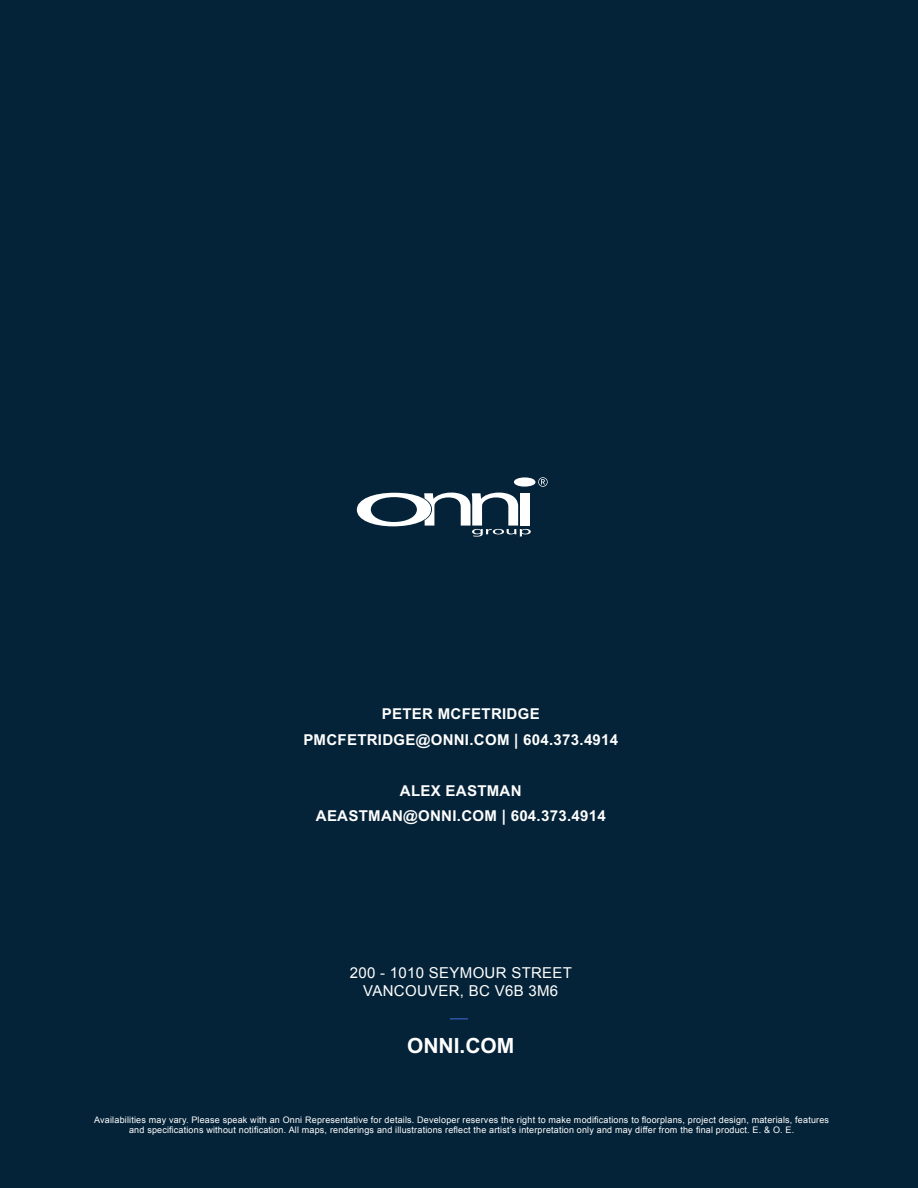
<style>
.page{position:relative;width:918px;height:1188px;background:#052338}
.page>*{position:absolute;margin:0;border:0;box-sizing:border-box;transform-origin:0 0}
.t1{font:700 21px "Arial";color:#fff}
.t2{font:700 15px/25.5px "Arial";letter-spacing:.02em;color:#fff;text-align:center}
.t3{font:15px/18px "Arial";letter-spacing:.02em;color:#fff;text-align:center}
.t4{font:9px/10.8px "Arial";letter-spacing:.02em;color:#fff;text-align:center}
</style>
<div class="page">
<div style="left:514px;top:477px;width:22px;height:10px;background:#fff;border-radius:50%"></div>
<svg style="left:357px;top:493px;width:174px;height:44px"></svg>
<svg style="left:538px;top:477px;width:10px;height:10px"></svg>
<svg style="left:450px;top:1018px;width:18px;height:2px"></svg>
<h2 class="t2" style="left:303px;top:701px;width:316px">PETER MCFETRIDGE<br>PMCFETRIDGE@ONNI.COM | 604.373.4914</h2>
<h2 class="t2" style="left:316px;top:778px;width:291px">ALEX EASTMAN<br>AEASTMAN@ONNI.COM | 604.373.4914</h2>
<h2 class="t3" style="left:350px;top:964px;width:224px">200 - 1010 SEYMOUR STREET<br>VANCOUVER, BC V6B 3M6</h2>
<h1 class="t1" style="left:407px;top:1033px;width:109px">ONNI.COM</h1>
<p class="t4" style="left:94px;top:1114px;width:736px">Availabilities may vary. Please speak with an Onni Representative for details. Developer reserves the right to make modifications to floorplans, project design, materials, features and specifications without notification. All maps, renderings and illustrations reflect the artist’s interpretation only and may differ from the final product. E. &amp; O. E.</p>
</div>
